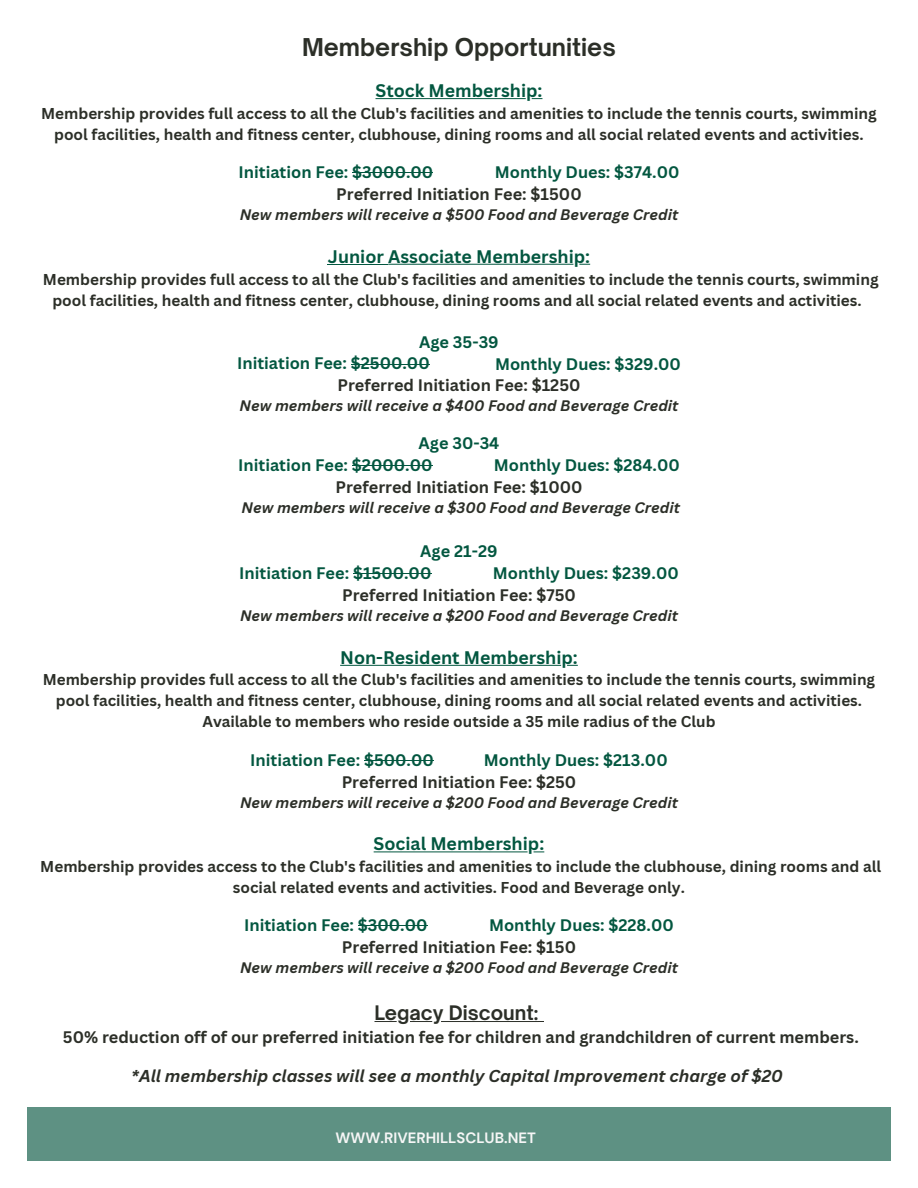
<style>
.page{position:relative;width:918px;height:1188px;background:#fff}
.page>*{position:absolute;margin:0;border:0;box-sizing:border-box;transform-origin:0 0}
.t1{font:700 23.55px "Open Sauce One";color:#2c2f28}
.t2{font:700 19.2px "Open Sauce One";color:#2c2f28}
.t3{font:700 17.7px "Canva Sans";color:#035740}
.t4{font:italic 700 16.8px "Canva Sans";color:#2c2f28}
.t5{font:700 16.35px/21.9px "Canva Sans";color:#2c2f28}
.t6{font:700 16.35px/21.9px "Canva Sans";color:#035740}
.t7{font:700 15.3px/21px "Canva Sans";color:#2c2f28;text-align:center}
.t8{font:italic 700 14.85px "Canva Sans";color:#2c2f28}
.t9{font:700 14.85px "DM Sans";color:#f6f6f6}
.s1{color:#035740}
</style>
<div class="page">
<div style="left:27px;top:1107px;width:864px;height:54px;background:#5e9183"></div>
<hr style="left:376px;top:98px;width:150px;height:1px;background:#035740">
<hr style="left:352px;top:172px;width:81px;height:1px;background:#035740">
<hr style="left:328px;top:264px;width:60px;height:1px;background:#035740">
<hr style="left:388px;top:264px;width:185px;height:1px;background:#035740">
<hr style="left:351px;top:364px;width:79px;height:1px;background:#035740">
<hr style="left:352px;top:465px;width:80px;height:1px;background:#035740">
<hr style="left:353px;top:573px;width:78px;height:1px;background:#035740">
<hr style="left:340px;top:665px;width:221px;height:1px;background:#035740">
<hr style="left:364px;top:760px;width:70px;height:1px;background:#035740">
<hr style="left:374px;top:851px;width:154px;height:1px;background:#035740">
<hr style="left:358px;top:925px;width:70px;height:1px;background:#035740">
<hr style="left:441px;top:1021px;width:97px;height:1px;background:#2c2f28">
<svg style="left:410px;top:1021px;width:22px;height:1px"></svg>
<svg style="left:374px;top:1021px;width:23px;height:1px"></svg>
<p class="t1" style="left:302px;top:32px;width:315px">Membership Opportunities</p>
<p class="t3" style="left:376px;top:80px;width:168px">Stock Membership:</p>
<p class="t7" style="left:41px;top:103px;width:837px">Membership provides full access to all the Club's facilities and amenities to include the tennis courts, swimming pool facilities, health and fitness center, clubhouse, dining rooms and all social related events and activities.</p>
<p class="t6" style="left:239px;top:161px;width:196px">Initiation Fee: $3000.00</p>
<p class="t5" style="left:336px;top:161px;width:345px;text-indent:159px"><span class="s1">Monthly Dues: $374.00<br></span>Preferred Initiation Fee: $1500</p>
<p class="t8" style="left:240px;top:206px;width:440px">New members will receive a $500 Food and Beverage Credit</p>
<p class="t3" style="left:328px;top:246px;width:264px">Junior Associate Membership:</p>
<p class="t7" style="left:43px;top:269px;width:837px">Membership provides full access to all the Club's facilities and amenities to include the tennis courts, swimming pool facilities, health and fitness center, clubhouse, dining rooms and all social related events and activities.</p>
<p class="t6" style="left:237px;top:331px;width:263px;text-indent:182px">Age 35-39<br>Initiation Fee: $2500.00</p>
<p class="t5" style="left:337px;top:353px;width:345px;text-indent:158px"><span class="s1">Monthly Dues: $329.00<br></span>Preferred Initiation Fee: $1250</p>
<p class="t8" style="left:240px;top:397px;width:440px">New members will receive a $400 Food and Beverage Credit</p>
<p class="t6" style="left:238px;top:433px;width:263px;text-indent:180px">Age 30-34<br>Initiation Fee: $2000.00</p>
<p class="t5" style="left:335px;top:455px;width:346px;text-indent:158px"><span class="s1">Monthly Dues: $284.00<br></span>Preferred Initiation Fee: $1000</p>
<p class="t8" style="left:242px;top:499px;width:440px">New members will receive a $300 Food and Beverage Credit</p>
<p class="t6" style="left:239px;top:540px;width:260px;text-indent:181px">Age 21-29<br>Initiation Fee: $1500.00</p>
<p class="t5" style="left:342px;top:562px;width:338px;text-indent:151px"><span class="s1">Monthly Dues: $239.00<br></span>Preferred Initiation Fee: $750</p>
<p class="t8" style="left:240px;top:607px;width:439px">New members will receive a $200 Food and Beverage Credit</p>
<p class="t3" style="left:340px;top:647px;width:239px">Non-Resident Membership:</p>
<p class="t7" style="left:43px;top:669px;width:834px">Membership provides full access to all the Club's facilities and amenities to include the tennis courts, swimming pool facilities, health and fitness center, clubhouse, dining rooms and all social related events and activities.<br>Available to members who reside outside a 35 mile radius of the Club</p>
<p class="t6" style="left:250px;top:749px;width:185px">Initiation Fee: $500.00</p>
<p class="t5" style="left:342px;top:749px;width:328px;text-indent:142px"><span class="s1">Monthly Dues: $213.00<br></span>Preferred Initiation Fee: $250</p>
<p class="t8" style="left:240px;top:793px;width:439px">New members will receive a $200 Food and Beverage Credit</p>
<p class="t3" style="left:374px;top:833px;width:172px">Social Membership:</p>
<p class="t7" style="left:40px;top:857px;width:843px">Membership provides access to the Club's facilities and amenities to include the clubhouse, dining rooms and all social related events and activities. Food and Beverage only.</p>
<p class="t6" style="left:244px;top:915px;width:185px">Initiation Fee: $300.00</p>
<p class="t5" style="left:342px;top:915px;width:333px;text-indent:147px"><span class="s1">Monthly Dues: $228.00<br></span>Preferred Initiation Fee: $150</p>
<p class="t8" style="left:240px;top:959px;width:439px">New members will receive a $200 Food and Beverage Credit</p>
<p class="t2" style="left:374px;top:1000px;width:165px">Legacy Discount:</p>
<p class="t5" style="left:63px;top:1026px;width:797px">50% reduction off of our preferred initiation fee for children and grandchildren of current members.</p>
<p class="t4" style="left:131px;top:1066px;width:653px">*All membership classes will see a monthly Capital Improvement charge of $20</p>
<p class="t9" style="left:335px;top:1128px;width:202px">WWW.RIVERHILLSCLUB.NET</p>
</div>
